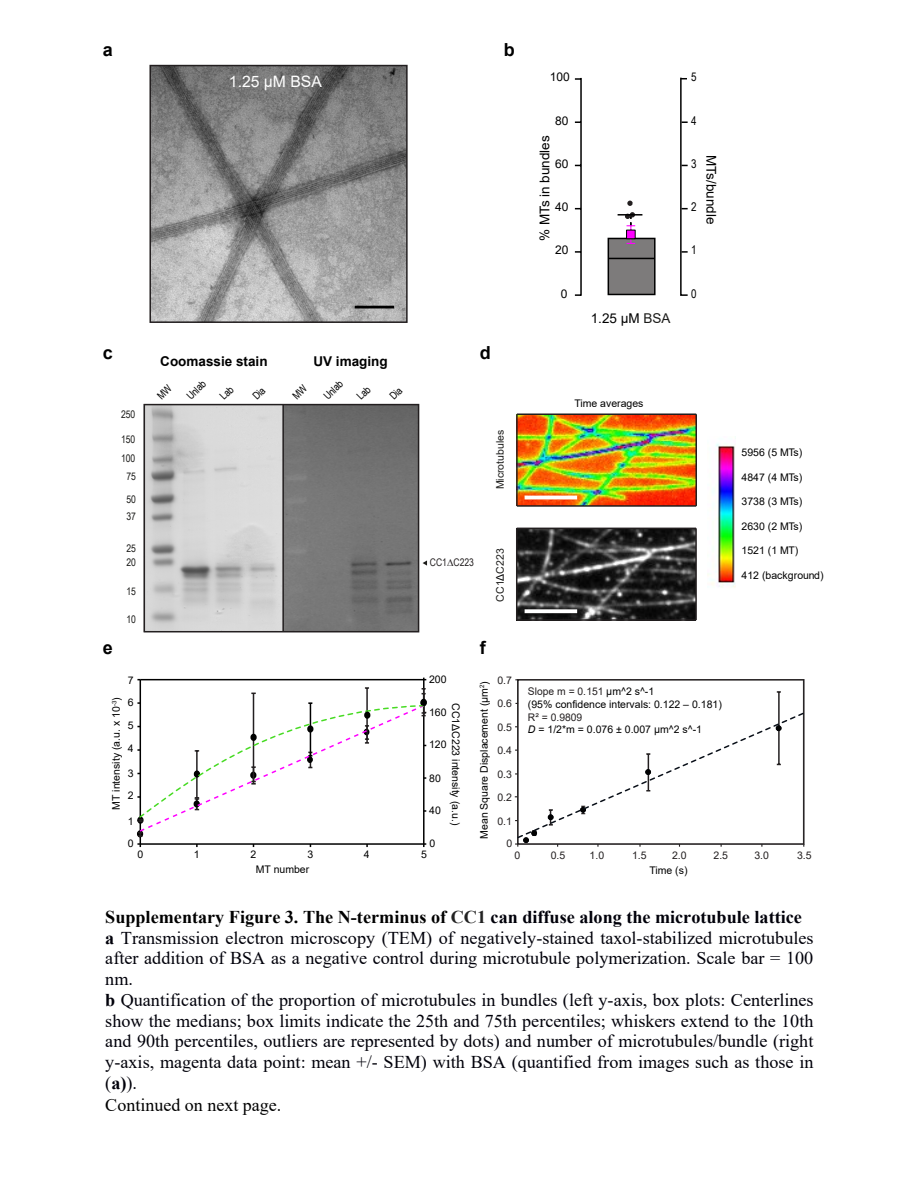
<style>
.page{position:relative;width:919px;height:1187px;background:#fff}
.page>*{position:absolute;margin:0;border:0;box-sizing:border-box;transform-origin:0 0}
.t1{font:18px/20.7px "Times New Roman";color:#00000a}
.t2{font:18px "Times New Roman";color:#000}
.t3{font:700 18px "Arial";color:#000}
.t4{font:15.75px "Arial";color:#fff}
.t5{font:13.5px "Arial";color:#000}
.t6{font:700 13.5px "Arial";color:#000}
.t7{font:12px "Arial";color:#000}
.t8{font:12px "Arial Narrow";color:#000}
.t9{font:10.5px/12.6px "Arial";color:#000}
.t10{font:10.5px "Arial";color:#231f20}
.t11{font:10.5px/17.1px "Arial Narrow";color:#1c1c1a}
.t12{font:10.5px "Arial";color:#1c1c1a}
.t13{font:10.5px "Arial Narrow";color:#000}
.t14{font:10.5px "Arial Narrow";color:#231f20}
.s1{color:#000}
.s2{color:#1c1c1a}
.s3{color:#231f20}
.s4{font-style:italic}
.s5{font-weight:700;color:#000}
.s6{font-weight:700;color:#222}
.s7{font-weight:700}
</style>
<div class="page">
<img style="left:146px;top:407px;width:136px;height:222px">
<img style="left:284px;top:407px;width:132px;height:222px">
<div style="left:143px;top:404px;width:276px;height:228px;border:2px solid #231f20"></div>
<hr style="left:282px;top:404px;width:2px;height:227px;background:#231f20">
<img style="left:707px;top:443px;width:28px;height:145px">
<img style="left:517px;top:415px;width:178px;height:90px">
<img style="left:517px;top:529px;width:178px;height:90px">
<svg style="left:524px;top:495px;width:53px;height:4px"></svg>
<svg style="left:524px;top:609px;width:53px;height:4px"></svg>
<hr style="left:139px;top:679px;width:2px;height:165px;background:#000">
<hr style="left:423px;top:677px;width:1px;height:167px;background:#000">
<div style="left:137px;top:830px;width:6px;height:7px;border:2px solid #000;border-radius:50%"></div>
<hr style="left:140px;top:679px;width:284px;height:1px;background:#000">
<hr style="left:140px;top:843px;width:284px;height:1px;background:#000">
<svg style="left:137px;top:687px;width:289px;height:149px"></svg>
<div style="left:420px;top:698px;width:7px;height:7px;border:2px solid #000;border-radius:50%"></div>
<div style="left:517px;top:679px;width:287px;height:165px;border:2px solid #231f20"></div>
<hr style="left:778px;top:692px;width:1px;height:36px;background:#231f20">
<svg style="left:514px;top:711px;width:291px;height:135px"></svg>
<hr style="left:516px;top:414px;width:1px;height:92px;background:#231f20">
<hr style="left:517px;top:413px;width:179px;height:2px;background:#231f20">
<hr style="left:695px;top:414px;width:2px;height:92px;background:#231f20">
<hr style="left:517px;top:505px;width:179px;height:1px;background:#231f20">
<hr style="left:516px;top:528px;width:1px;height:92px;background:#231f20">
<hr style="left:516px;top:527px;width:180px;height:2px;background:#231f20">
<hr style="left:695px;top:528px;width:1px;height:92px;background:#231f20">
<hr style="left:516px;top:619px;width:180px;height:1px;background:#231f20">
<hr style="left:580px;top:78px;width:1px;height:218px;background:#000">
<svg style="left:680px;top:77px;width:8px;height:219px"></svg>
<div style="left:607px;top:238px;width:48px;height:57px;background:#7d7b7b;border:2px solid #000"></div>
<hr style="left:608px;top:258px;width:46px;height:1px;background:#000">
<svg style="left:627px;top:200px;width:5px;height:6px"></svg>
<img style="left:152px;top:68px;width:252px;height:252px">
<div style="left:149px;top:65px;width:258px;height:258px;border:2px solid #231f20"></div>
<svg style="left:617px;top:212px;width:25px;height:32px"></svg>
<div style="left:626px;top:230px;width:9px;height:9px;background:#f0f"></div>
<div style="left:626px;top:230px;width:9px;height:9px;border:1px solid #000"></div>
<svg style="left:422px;top:560px;width:5px;height:5px"></svg>
<p class="t3" style="left:103px;top:37px;width:12px">a</p>
<p class="t4" style="left:229px;top:71px;width:94px">1.25 μM BSA</p>
<p class="t3" style="left:504px;top:37px;width:12px">b</p>
<p class="t3" style="left:103px;top:340px;width:12px">c</p>
<p class="t11" style="left:121px;top:405px;width:16px">250</p>
<p class="t11" style="left:121px;top:428px;width:16px;line-height:19.6px">150<br>100</p>
<p class="t11" style="left:126px;top:467px;width:11px">75</p>
<p class="t11" style="left:126px;top:490px;width:11px">50<br>37</p>
<p class="t11" style="left:126px;top:541px;width:11px;line-height:14.1px">25<br>20</p>
<p class="t11" style="left:126px;top:582px;width:11px">15</p>
<p class="t11" style="left:126px;top:610px;width:11px">10</p>
<p class="t6" style="left:160px;top:352px;width:109px">Coomassie stain</p>
<p class="t6" style="left:313px;top:352px;width:76px">UV imaging</p>
<p class="t13" style="left:183px;top:392px;width:24px;rotate:-45deg">Unlab</p>
<p class="t13" style="left:320px;top:392px;width:24px;rotate:-45deg">Unlab</p>
<p class="t3" style="left:480px;top:340px;width:12px">d</p>
<p class="t12" style="left:493px;top:489px;width:61px;rotate:-90deg">Microtubules</p>
<p class="t14" style="left:430px;top:555px;width:46px">CC1∆C223</p>
<p class="t12" style="left:493px;top:601px;width:55px;rotate:-90deg">CC1<span class="s1">Δ</span>C223</p>
<p class="t3" style="left:103px;top:635px;width:12px">e</p>
<p class="t3" style="left:480px;top:635px;width:7px">f</p>
<p class="t9" style="left:128px;top:673px;width:7px">7</p>
<p class="t9" style="left:429px;top:673px;width:19px">200</p>
<p class="t9" style="left:110px;top:809px;width:114px;rotate:-90deg">MT intensity (a.u. x 10<sup>-3</sup>)</p>
<p class="t9" style="left:462px;top:703px;width:123px;rotate:90deg">CC1ΔC223 intensity (a.u.)</p>
<p class="t9" style="left:128px;top:695px;width:7px">6</p>
<p class="t9" style="left:429px;top:706px;width:19px">160</p>
<p class="t9" style="left:128px;top:719px;width:7px">5</p>
<p class="t9" style="left:429px;top:738px;width:19px">120</p>
<p class="t9" style="left:128px;top:742px;width:7px">4</p>
<p class="t9" style="left:128px;top:766px;width:7px">3</p>
<p class="t9" style="left:429px;top:771px;width:13px">80</p>
<p class="t9" style="left:128px;top:788px;width:7px">2</p>
<p class="t9" style="left:429px;top:804px;width:13px">40</p>
<p class="t9" style="left:128px;top:815px;width:7px">1</p>
<p class="t9" style="left:128px;top:836px;width:7px">0</p>
<p class="t9" style="left:429px;top:836px;width:7px">0</p>
<p class="t10" style="left:497px;top:673px;width:16px">0.7</p>
<p class="t9" style="left:477px;top:838px;width:159px;rotate:-90deg">Mean Square Displacement (µm<sup>2</sup>)</p>
<p class="t10" style="left:497px;top:696px;width:16px">0.6</p>
<p class="t10" style="left:497px;top:719px;width:16px">0.5</p>
<p class="t10" style="left:497px;top:743px;width:16px">0.4</p>
<p class="t10" style="left:497px;top:766px;width:16px">0.3</p>
<p class="t10" style="left:497px;top:790px;width:16px">0.2</p>
<p class="t10" style="left:497px;top:813px;width:16px">0.1</p>
<p class="t10" style="left:506px;top:835px;width:7px">0</p>
<p class="t7" style="left:549px;top:69px;width:22px">100</p>
<p class="t8" style="left:691px;top:68px;width:7px">5</p>
<p class="t7" style="left:555px;top:112px;width:15px">80</p>
<p class="t8" style="left:691px;top:112px;width:7px">4</p>
<p class="t5" style="left:535px;top:241px;width:107px;rotate:-90deg">% MTs in bundles</p>
<p class="t7" style="left:555px;top:155px;width:15px">60</p>
<p class="t7" style="left:555px;top:198px;width:15px">40</p>
<p class="t8" style="left:691px;top:155px;width:7px">3</p>
<p class="t8" style="left:691px;top:198px;width:7px">2</p>
<p class="t5" style="left:720px;top:155px;width:71px;rotate:90deg">MTs/bundle</p>
<p class="t7" style="left:555px;top:242px;width:15px">20</p>
<p class="t8" style="left:691px;top:241px;width:7px">1</p>
<p class="t7" style="left:560px;top:285px;width:8px">0</p>
<p class="t8" style="left:691px;top:284px;width:7px">0</p>
<p class="t5" style="left:590px;top:309px;width:81px">1.25 μM <span class="s2">BSA</span></p>
<p class="t9" style="left:574px;top:396px;width:71px">Time averages</p>
<p class="t9" style="left:528px;top:685px;width:195px"><span class="s3">Slope m = 0.151</span> µm^2 s^-1<br>(95% confidence intervals: 0.122 – 0.181)</p>
<p class="t9" style="left:528px;top:710px;width:175px"><span class="s3">R² = 0.9809<br></span><span class="s4">D</span> = 1/2*m = 0.076 ± 0.007 µm^2 s^-1</p>
<p class="t9" style="left:741px;top:446px;width:62px">5956 (5 MTs)</p>
<p class="t9" style="left:741px;top:470px;width:62px">4847 (4 MTs)</p>
<p class="t9" style="left:741px;top:495px;width:62px">3738 (3 MTs)</p>
<p class="t9" style="left:741px;top:519px;width:62px">2630 (2 MTs)</p>
<p class="t9" style="left:741px;top:544px;width:58px">1521 (1 MT)</p>
<p class="t9" style="left:741px;top:568px;width:83px">412 (background)</p>
<p class="t9" style="left:137px;top:848px;width:7px">0</p>
<p class="t9" style="left:194px;top:848px;width:7px">1</p>
<p class="t9" style="left:250px;top:848px;width:7px">2</p>
<p class="t9" style="left:307px;top:848px;width:7px">3</p>
<p class="t9" style="left:363px;top:848px;width:7px">4</p>
<p class="t9" style="left:421px;top:848px;width:7px">5</p>
<p class="t9" style="left:256px;top:862px;width:55px">MT number</p>
<p class="t10" style="left:514px;top:847px;width:7px">0</p>
<p class="t10" style="left:550px;top:847px;width:16px">0.5</p>
<p class="t10" style="left:589px;top:847px;width:16px">1.0</p>
<p class="t10" style="left:632px;top:847px;width:16px">1.5</p>
<p class="t10" style="left:672px;top:847px;width:16px">2.0</p>
<p class="t10" style="left:713px;top:847px;width:16px">2.5</p>
<p class="t10" style="left:754px;top:847px;width:16px">3.0</p>
<p class="t10" style="left:797px;top:847px;width:16px">3.5</p>
<p class="t9" style="left:649px;top:863px;width:40px">Time (s)</p>
<p class="t1" style="left:105px;top:906px;width:709px"><span class="s5">Supplementary Figure 3. The N-terminus of</span> <span class="s6">CC1</span> <span class="s7">can diffuse along the microtubule lattice a</span> Transmission electron microscopy (TEM) of negatively-stained taxol-stabilized microtubules after addition of BSA as a negative control during microtubule polymerization. Scale bar = 100 nm.<br><span class="s7">b</span> Quantification of the proportion of microtubules in bundles (left y-axis, box plots: Centerlines show the medians; box limits indicate the 25th and 75th percentiles; whiskers extend to the 10th and 90th percentiles, outliers are represented by dots) and number of microtubules/bundle (right y-axis, magenta data point: mean +/- SEM) with BSA (quantified from images such as those in (<span class="s7">a)</span>).</p>
<p class="t2" style="left:105px;top:1092px;width:177px">Continued on next page.</p>
</div>
